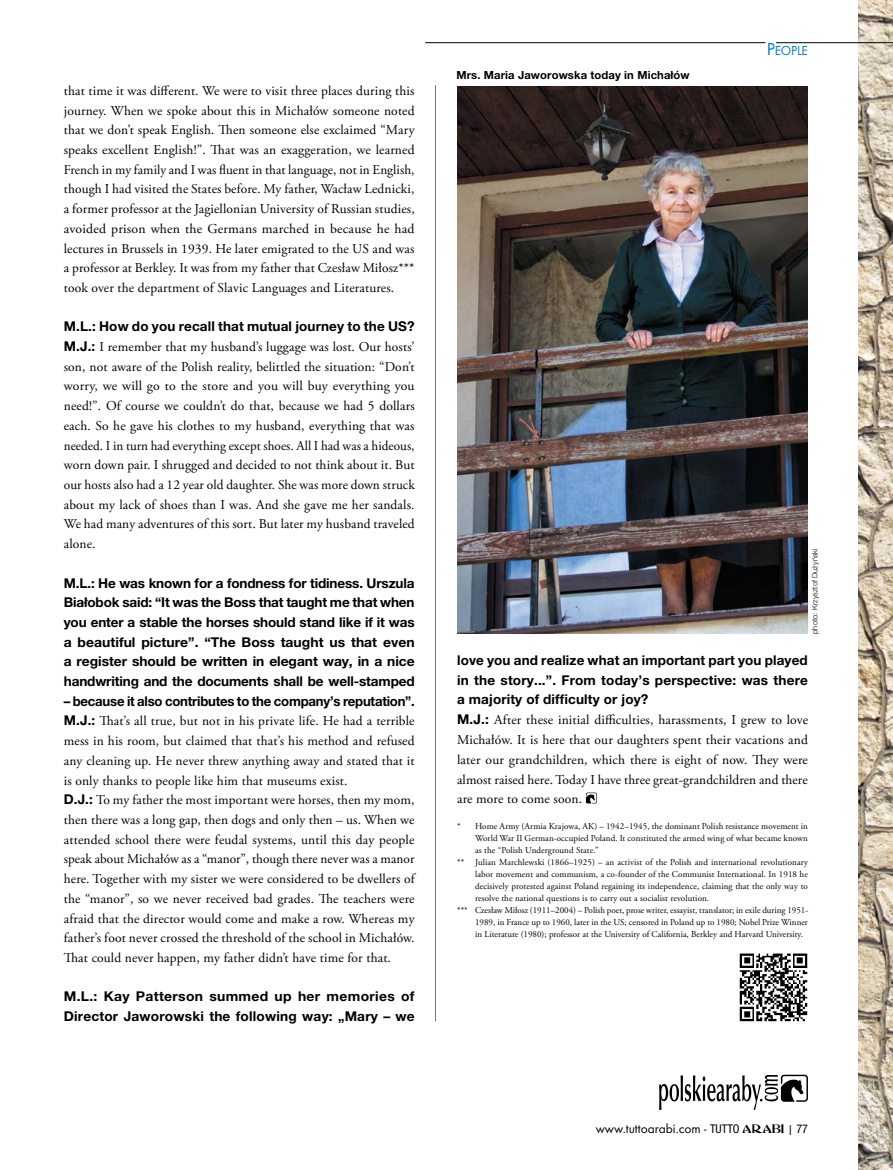
<style>
.page{position:relative;width:893px;height:1170px;background:#fff}
.page>*{position:absolute;margin:0;border:0;box-sizing:border-box;transform-origin:0 0}
.t1{font:13.5px/19.6px "Adobe Garamond Pro";letter-spacing:.01em;color:#000;text-align:justify}
.t2{font:700 13.5px/19.6px "Helvetica Neue LT Pro";letter-spacing:.01em;color:#000;text-align:justify}
.t3{font:700 13.5px "Helvetica Neue LT Pro";letter-spacing:-.015em;color:#000}
.t4{font:13.5px "Futura T";color:#000}
.t5{font:13.5px "Futura T";letter-spacing:-.015em;color:#007ac2}
.t6{font:700 11.25px "Helvetica Neue LT Pro";letter-spacing:.01em;color:#000}
.t7{font:9px "Adobe Garamond Pro";letter-spacing:.01em;color:#000}
.t8{font:300 7.5px "Helvetica Neue LT Pro";letter-spacing:.01em;color:#000}
.s1{font-family:"Helvetica Neue LT Pro";font-weight:700}
.s2{font-size:18px}
.s3{font-family:"Helvetica Neue";font-stretch:condensed;font-size:12px}
.s4{font-family:"Abbess";font-size:12px}
.s5{font-size:12px}
</style>
<div class="page">
<img style="left:859px;top:0;width:34px;height:1169px">
<svg style="left:659px;top:1074px;width:149px;height:35px"></svg>
<hr style="left:435px;top:85px;width:1px;height:935px;background:#77787b">
<img style="left:457px;top:86px;width:351px;height:548px">
<img style="left:739px;top:953px;width:69px;height:69px">
<svg style="left:586px;top:792px;width:11px;height:11px"></svg>
<hr style="left:776px;top:42px;width:117px;height:1px;background:#000">
<hr style="left:425px;top:42px;width:340px;height:1px;background:#000">
<p class="t1" style="left:64px;top:81px;width:352px">that time it was different. We were to visit three places during this journey. When we spoke about this in Michałów someone noted that we don’t speak English. Then someone else exclaimed “Mary speaks excellent English!”. That was an exaggeration, we learned French in my family and I was fluent in that language, not in English, though I had visited the States before. My father, Wacław Lednicki, a former professor at the Jagiellonian University of Russian studies, avoided prison when the Germans marched in because he had lectures in Brussels in 1939. He later emigrated to the US and was a professor at Berkley. It was from my father that Czesław Miłosz*** took over the department of Slavic Languages and Literatures.</p>
<p class="t2" style="left:64px;top:316px;width:352px">M.L.: How do you recall that mutual journey to the US?</p>
<p class="t1" style="left:64px;top:337px;width:352px"><span class="s1">M.J.:</span> I remember that my husband’s luggage was lost. Our hosts’ son, not aware of the Polish reality, belittled the situation: “Don’t worry, we will go to the store and you will buy everything you need!”. Of course we couldn’t do that, because we had 5 dollars each. So he gave his clothes to my husband, everything that was needed. I in turn had everything except shoes. All I had was a hideous, worn down pair. I shrugged and decided to not think about it. But our hosts also had a 12 year old daughter. She was more down struck about my lack of shoes than I was. And she gave me her sandals.<br>We had many adventures of this sort. But later my husband traveled alone.</p>
<p class="t2" style="left:64px;top:572px;width:352px">M.L.: He was known for a fondness for tidiness. Urszula Białobok said: “It was the Boss that taught me that when you enter a stable the horses should stand like if it was a beautiful picture”. “The Boss taught us that even a register should be written in elegant way, in a nice handwriting and the documents shall be well-stamped</p>
<p class="t3" style="left:64px;top:692px;width:353px">– because it also contributes to the company’s reputation”.</p>
<p class="t1" style="left:64px;top:711px;width:352px;text-align:left"><span class="s1">M.J.:</span> That’s all true, but not in his private life. He had a terrible mess in his room, but claimed that that’s his method and refused any cleaning up. He never threw anything away and stated that it is only thanks to people like him that museums exist.<br><span class="s1">D.J.:</span> To my father the most important were horses, then my mom, then there was a long gap, then dogs and only then – us. When we attended school there were feudal systems, until this day people speak about Michałów as a “manor”, though there never was a manor here. Together with my sister we were considered to be dwellers of the “manor”, so we never received bad grades. The teachers were afraid that the director would come and make a row. Whereas my father’s foot never crossed the threshold of the school in Michałów.<br>That could never happen, my father didn’t have time for that.</p>
<p class="t2" style="left:64px;top:986px;width:352px">M.L.: Kay Patterson summed up her memories of<br>Director Jaworowski the following way: „Mary – we</p>
<p class="t6" style="left:456px;top:68px;width:235px">Mrs. Maria Jaworowska today in Michałów</p>
<p class="t5" style="left:767px;top:43px;width:43px"><span class="s2">P</span>EOPLE</p>
<p class="t8" style="left:810px;top:634px;width:87px;rotate:-90deg">photo: Krzysztof Dużyński</p>
<p class="t2" style="left:457px;top:649px;width:352px">love you and realize what an important part you played in the story...”. From today’s perspective: was there a majority of difficulty or joy?</p>
<p class="t1" style="left:457px;top:710px;width:353px"><span class="s1">M.J.:</span> After these initial difficulties, harassments, I grew to love Michałów. It is here that our daughters spent their vacations and later our grandchildren, which there is eight of now. They were almost raised here. Today I have three great-grandchildren and there are more to come soon.</p>
<p class="t7" style="left:457px;top:820px;width:352px">* Home Army (Armia Krajowa, AK) – 1942–1945, the dominant Polish resistance movement in</p>
<p class="t7" style="left:475px;top:832px;width:334px">World War II German-occupied Poland. It constituted the armed wing of what became known</p>
<p class="t7" style="left:475px;top:844px;width:125px">as the “Polish Underground State.”</p>
<p class="t7" style="left:457px;top:856px;width:352px">** Julian Marchlewski (1866–1925) – an activist of the Polish and international revolutionary</p>
<p class="t7" style="left:475px;top:868px;width:334px">labor movement and communism, a co-founder of the Communist International. In 1918 he</p>
<p class="t7" style="left:475px;top:880px;width:334px">decisively protested against Poland regaining its independence, claiming that the only way to</p>
<p class="t7" style="left:475px;top:892px;width:236px">resolve the national questions is to carry out a socialist revolution.</p>
<p class="t7" style="left:457px;top:904px;width:353px">*** Czesław Miłosz (1911–2004) – Polish poet, prose writer, essayist, translator; in exile during 1951-</p>
<p class="t7" style="left:475px;top:916px;width:334px">1989, in France up to 1960, later in the US; censored in Poland up to 1980; Nobel Prize Winner</p>
<p class="t7" style="left:475px;top:928px;width:329px">in Literature (1980); professor at the University of California, Berkley and Harvard University.</p>
<p class="t4" style="left:596px;top:1120px;width:214px">www.tuttoarabi.com - <span class="s3">TUTTO</span> <span class="s4">ARABI</span> <span class="s5">|</span> <span class="s3">77</span></p>
</div>
